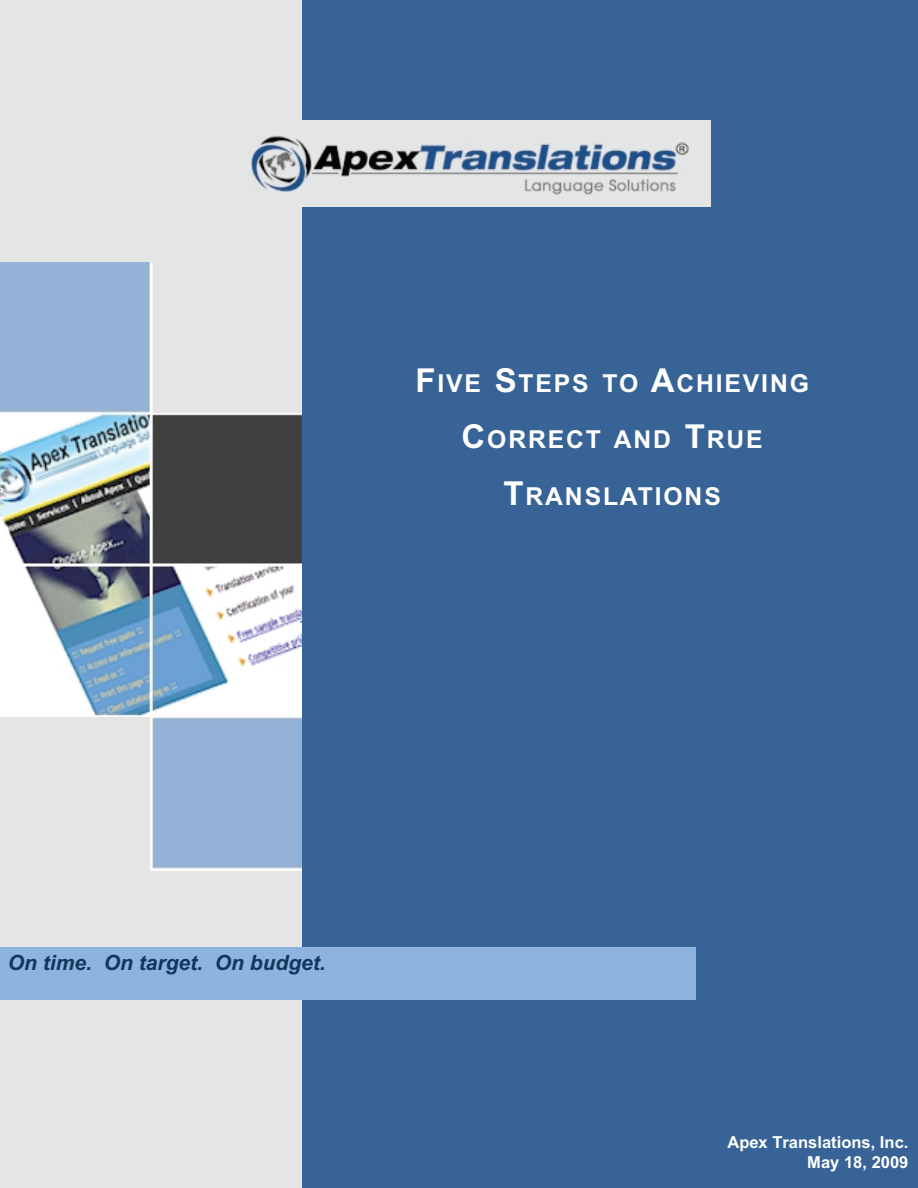
<style>
.page{position:relative;width:918px;height:1188px;background:#fff}
.page>*{position:absolute;margin:0;border:0;box-sizing:border-box;transform-origin:0 0}
.t1{font:700 24.75px "Arial";letter-spacing:.075em;color:#fff}
.t2{font:italic 700 21px "Arial";color:#12365c}
.t3{font:700 16.5px/19.8px "Arial";color:#fff;text-align:right}
.s1{font-size:33px}
</style>
<div class="page">
<div style="left:0;top:0;width:302px;height:1188px;background:#e5e5e5"></div>
<div style="left:302px;top:0;width:616px;height:1188px;background:#376396"></div>
<img style="left:251px;top:120px;width:460px;height:87px">
<img style="left:0;top:262px;width:301px;height:609px">
<div style="left:226px;top:206px;width:76px;height:11px;background:#e5e5e5"></div>
<div style="left:153px;top:262px;width:149px;height:150px;background:#e5e5e5"></div>
<div style="left:0;top:718px;width:150px;height:154px;background:#e5e5e5"></div>
<div style="left:0;top:947px;width:695px;height:53px;background:#8eb3de"></div>
<p class="t1" style="left:415px;top:369px;width:395px"><span class="s1">F</span>IVE <span class="s1">S</span>TEPS TO <span class="s1">A</span>CHIEVING</p>
<p class="t1" style="left:462px;top:425px;width:303px"><span class="s1">C</span>ORRECT AND <span class="s1">T</span>RUE</p>
<p class="t1" style="left:504px;top:482px;width:219px"><span class="s1">T</span>RANSLATIONS</p>
<p class="t2" style="left:8px;top:949px;width:319px">On time. On target. On budget.</p>
<p class="t3" style="left:727px;top:1133px;width:183px">Apex Translations, Inc.<br>May 18, 2009</p>
</div>
